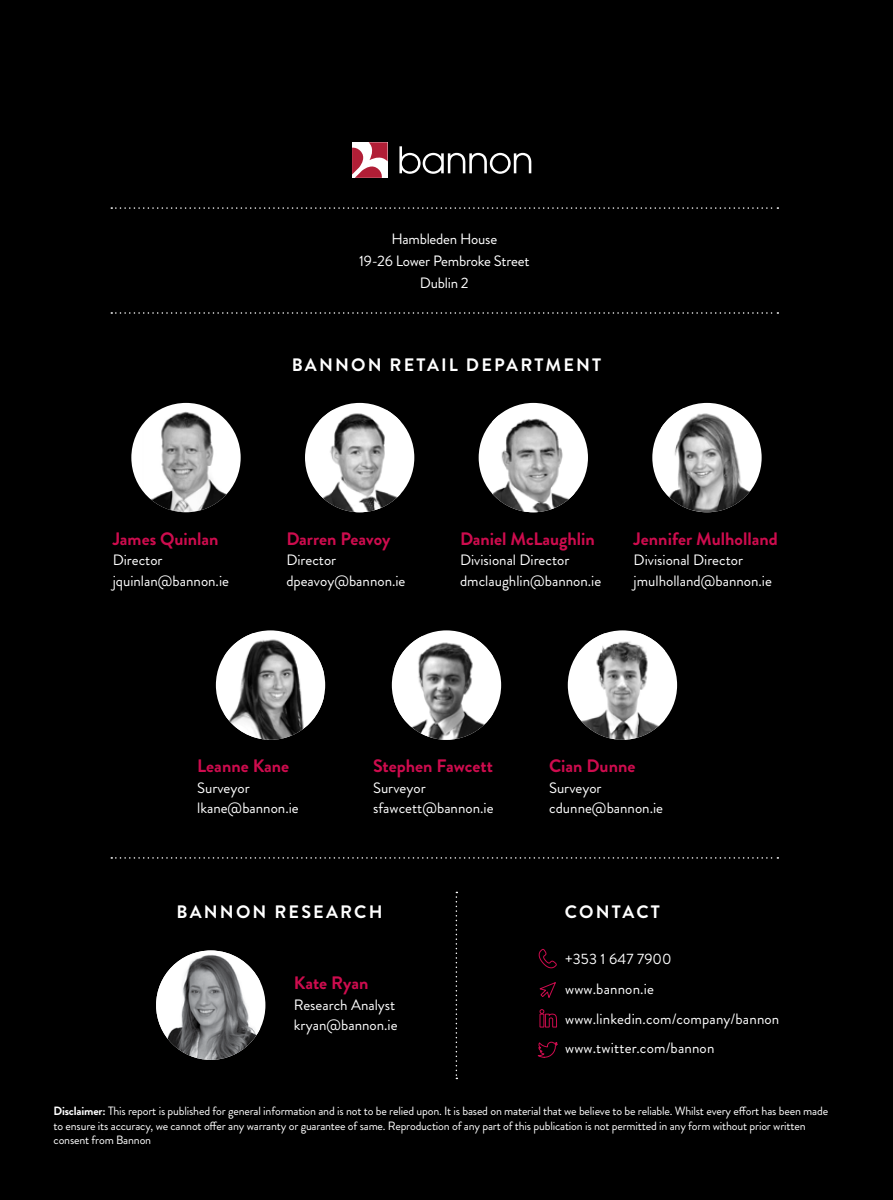
<style>
.page{position:relative;width:893px;height:1200px;background:#fff}
.page>*{position:absolute;margin:0;border:0;box-sizing:border-box;transform-origin:0 0}
.t1{font:700 18px "Brandon Grotesque";color:#ce0c4e}
.t2{font:700 18px "Brandon Grotesque";letter-spacing:.12em;color:#fff}
.t3{font:15px/20.5px "Brandon Grotesque";color:#fff}
.t4{font:12px/14.4px "Brandon Grotesque";letter-spacing:-.015em;color:#fff}
.s1{font-weight:700}
</style>
<div class="page">
<div style="left:0;top:0;width:893px;height:1199px;background:#000"></div>
<svg style="left:111px;top:312px;width:667px;height:2px"></svg>
<svg style="left:111px;top:857px;width:667px;height:1px"></svg>
<svg style="left:456px;top:891px;width:1px;height:187px"></svg>
<svg style="left:111px;top:207px;width:667px;height:2px"></svg>
<svg style="left:399px;top:146px;width:132px;height:28px"></svg>
<svg style="left:352px;top:142px;width:36px;height:36px"></svg>
<img style="left:156px;top:950px;width:104px;height:109px">
<div style="left:479px;top:403px;width:109px;height:109px;background:#fff;border-radius:50%"></div>
<img style="left:492px;top:415px;width:82px;height:97px">
<div style="left:305px;top:403px;width:109px;height:109px;background:#fff;border-radius:50%"></div>
<img style="left:319px;top:409px;width:81px;height:103px">
<div style="left:131px;top:403px;width:110px;height:109px;background:#fff;border-radius:50%"></div>
<img style="left:142px;top:408px;width:87px;height:104px">
<div style="left:568px;top:630px;width:109px;height:109px;background:#fff;border-radius:50%"></div>
<img style="left:577px;top:633px;width:88px;height:106px">
<div style="left:392px;top:630px;width:109px;height:109px;background:#fff;border-radius:50%"></div>
<img style="left:394px;top:636px;width:99px;height:103px">
<div style="left:216px;top:630px;width:109px;height:109px;background:#fff;border-radius:50%"></div>
<img style="left:225px;top:633px;width:99px;height:106px">
<div style="left:652px;top:403px;width:110px;height:109px;background:#fff;border-radius:50%"></div>
<img style="left:661px;top:408px;width:89px;height:104px">
<svg style="left:537px;top:1041px;width:21px;height:16px"></svg>
<svg style="left:538px;top:948px;width:19px;height:20px"></svg>
<svg style="left:539px;top:982px;width:17px;height:16px"></svg>
<svg style="left:539px;top:1009px;width:18px;height:18px"></svg>
<p class="t3" style="left:359px;top:228px;width:172px;line-height:22px;text-align:center">Hambleden House<br>19-26 Lower Pembroke Street<br>Dublin 2</p>
<p class="t2" style="left:292px;top:352px;width:311px">BANNON RETAIL DEPARTMENT</p>
<p class="t1" style="left:113px;top:525px;width:107px">James Quinlan</p>
<p class="t3" style="left:113px;top:549px;width:118px">Director jquinlan@bannon.ie</p>
<p class="t1" style="left:286px;top:525px;width:106px">Darren Peavoy</p>
<p class="t3" style="left:286px;top:549px;width:121px">Director dpeavoy@bannon.ie</p>
<p class="t1" style="left:460px;top:525px;width:136px">Daniel McLaughlin</p>
<p class="t3" style="left:460px;top:549px;width:143px">Divisional Director dmclaughlin@bannon.ie</p>
<p class="t1" style="left:634px;top:525px;width:146px">Jennifer Mulholland</p>
<p class="t3" style="left:634px;top:549px;width:140px">Divisional Director jmulholland@bannon.ie</p>
<p class="t1" style="left:197px;top:753px;width:94px">Leanne Kane</p>
<p class="t3" style="left:197px;top:777px;width:103px">Surveyor lkane@bannon.ie</p>
<p class="t1" style="left:373px;top:753px;width:121px">Stephen Fawcett</p>
<p class="t3" style="left:373px;top:777px;width:122px">Surveyor sfawcett@bannon.ie</p>
<p class="t1" style="left:549px;top:753px;width:88px">Cian Dunne</p>
<p class="t3" style="left:549px;top:777px;width:115px">Surveyor cdunne@bannon.ie</p>
<p class="t2" style="left:177px;top:898px;width:208px">BANNON RESEARCH</p>
<p class="t2" style="left:565px;top:898px;width:97px">CONTACT</p>
<p class="t1" style="left:294px;top:970px;width:76px">Kate Ryan</p>
<p class="t3" style="left:294px;top:994px;width:105px">Research Analyst kryan@bannon.ie</p>
<p class="t3" style="left:565px;top:943px;width:216px;line-height:29.7px">+353 1 647 7900<br>www.bannon.ie www.linkedin.com/company/bannon www.twitter.com/bannon</p>
<p class="t4" style="left:54px;top:1103px;width:776px"><span class="s1">Disclaimer:</span> This report is published for general information and is not to be relied upon. It is based on material that we believe to be reliable. Whilst every effort has been made to ensure its accuracy, we cannot offer any warranty or guarantee of same. Reproduction of any part of this publication is not permitted in any form without prior written consent from Bannon</p>
</div>
